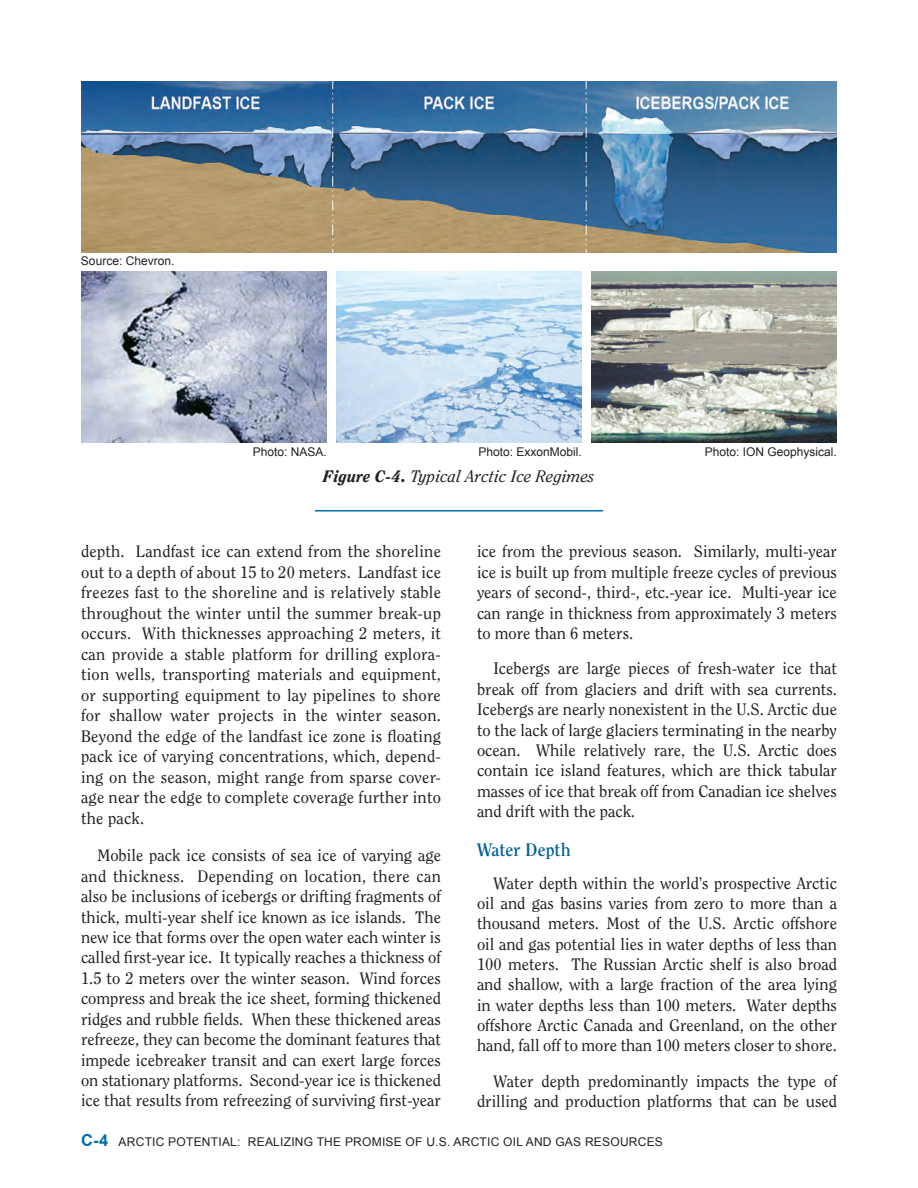
<style>
.page{position:relative;width:918px;height:1188px;background:#fff}
.page>*{position:absolute;margin:0;border:0;box-sizing:border-box;transform-origin:0 0}
.t1{font:700 18px "Clearface";color:#006299}
.t2{font:16.5px/20.4px "Clearface";color:#231f20;text-align:justify}
.t3{font:italic 16.5px "Clearface";letter-spacing:.01em;color:#231f20}
.t4{font:12px "Arial";letter-spacing:.02em;color:#231f20}
.t5{font:12px "Arial";color:#231f20}
.s1{font-weight:800}
.s2{font-weight:700;font-size:16.5px;color:#006daa}
</style>
<div class="page">
<img style="left:81px;top:81px;width:756px;height:171px">
<hr style="left:315px;top:510px;width:288px;height:2px;background:#006daa">
<img style="left:81px;top:272px;width:246px;height:170px">
<img style="left:336px;top:272px;width:246px;height:170px">
<img style="left:591px;top:272px;width:246px;height:170px">
<p class="t5" style="left:81px;top:253px;width:95px">Source: Chevron.</p>
<p class="t5" style="left:253px;top:444px;width:76px">Photo: NASA.</p>
<p class="t5" style="left:479px;top:444px;width:105px">Photo: ExxonMobil.</p>
<p class="t3" style="left:323px;top:467px;width:273px"><span class="s1">Figure C-4.</span> Typical Arctic Ice Regimes</p>
<p class="t5" style="left:705px;top:444px;width:134px">Photo: ION Geophysical.</p>
<p class="t2" style="left:81px;top:541px;width:362px">depth. Landfast ice can extend from the shoreline out to a depth of about 15 to 20 meters. Landfast ice freezes fast to the shoreline and is relatively stable throughout the winter until the summer break-up occurs. With thicknesses approaching 2 meters, it can provide a stable platform for drilling explora&shy;tion wells, transporting materials and equipment, or supporting equipment to lay pipelines to shore for shallow water projects in the winter season.<br>Beyond the edge of the landfast ice zone is floating pack ice of varying concentrations, which, depend&shy;ing on the season, might range from sparse cover&shy;age near the edge to complete coverage further into the pack.</p>
<p class="t2" style="left:81px;top:845px;width:362px;text-indent:16px">Mobile pack ice consists of sea ice of varying age and thickness. Depending on location, there can also be inclusions of icebergs or drifting fragments of thick, multi-year shelf ice known as ice islands. The new ice that forms over the open water each winter is called first-year ice. It typically reaches a thickness of 1.5 to 2 meters over the winter season. Wind forces compress and break the ice sheet, forming thickened ridges and rubble fields. When these thickened areas refreeze, they can become the dominant features that impede icebreaker transit and can exert large forces on stationary platforms. Second-year ice is thickened ice that results from refreezing of surviving first-year</p>
<p class="t2" style="left:477px;top:541px;width:362px">ice from the previous season. Similarly, multi-year ice is built up from multiple freeze cycles of previous years of second-, third-, etc.-year ice. Multi-year ice can range in thickness from approximately 3 meters to more than 6 meters.</p>
<p class="t2" style="left:477px;top:658px;width:362px;text-indent:16px">Icebergs are large pieces of fresh-water ice that break off from glaciers and drift with sea currents.<br>Icebergs are nearly nonexistent in the U.S. Arctic due to the lack of large glaciers terminating in the nearby ocean. While relatively rare, the U.S. Arctic does contain ice island features, which are thick tabular masses of ice that break off from Canadian ice shelves and drift with the pack.</p>
<p class="t1" style="left:477px;top:839px;width:95px">Water Depth</p>
<p class="t2" style="left:477px;top:872px;width:362px;text-indent:16px">Water depth within the world’s prospective Arctic oil and gas basins varies from zero to more than a thousand meters. Most of the U.S. Arctic offshore oil and gas potential lies in water depths of less than 100 meters. The Russian Arctic shelf is also broad and shallow, with a large fraction of the area lying in water depths less than 100 meters. Water depths offshore Arctic Canada and Greenland, on the other hand, fall off to more than 100 meters closer to shore.</p>
<p class="t2" style="left:477px;top:1070px;width:362px;text-align:right">Water depth predominantly impacts the type of drilling and production platforms that can be used</p>
<p class="t4" style="left:81px;top:1134px;width:583px"><span class="s2">C-4</span> ARCTIC POTENTIAL: REALIZING THE PROMISE OF U.S. ARCTIC OIL AND GAS RESOURCES</p>
</div>
